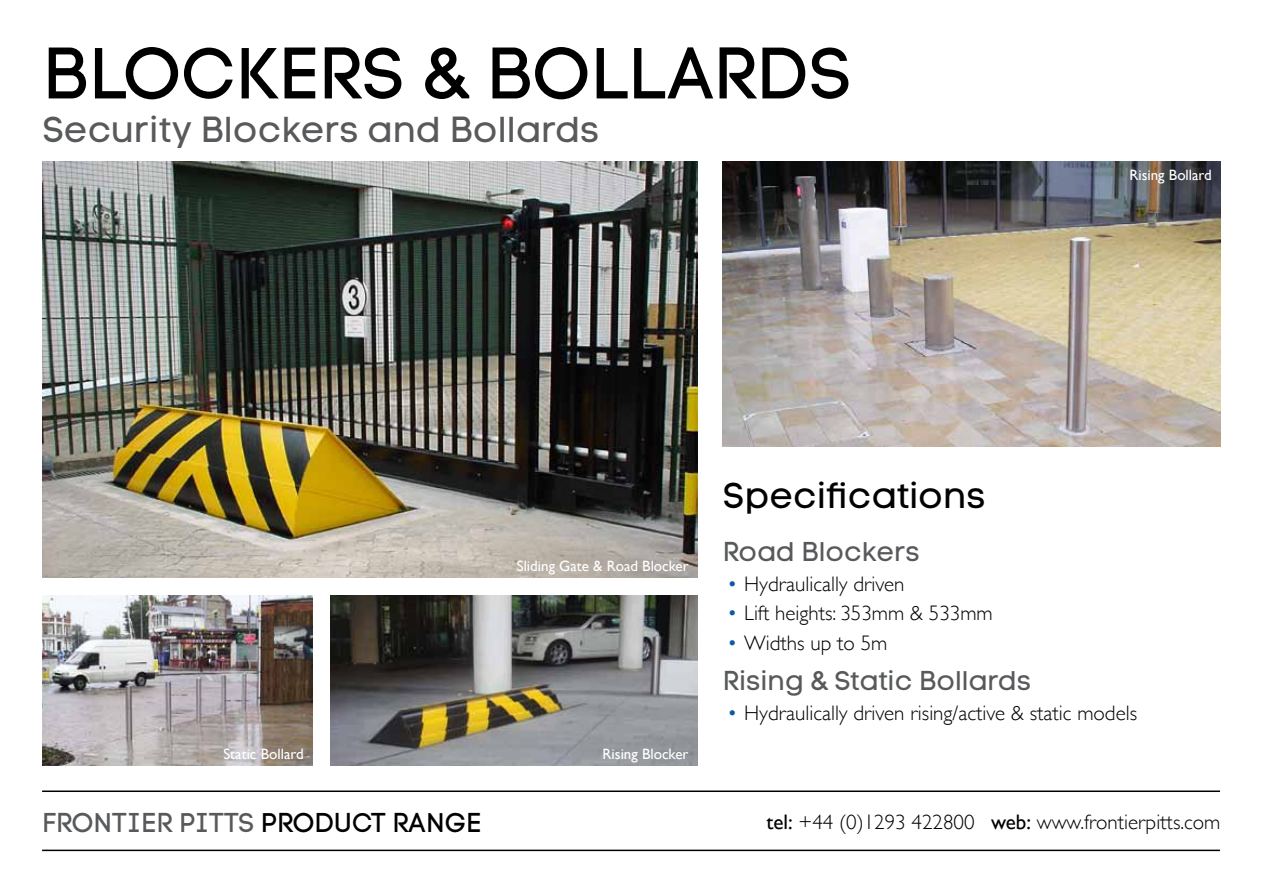
<style>
.page{position:relative;width:1263px;height:893px;background:#fff}
.page>*{position:absolute;margin:0;border:0;box-sizing:border-box;transform-origin:0 0}
.t1{font:72px "Code Pro LC";color:#000}
.t2{font:36px "Code Pro LC";color:#58595b}
.t3{font:36px "Code Pro LC";color:#000}
.t4{font:27px "Code Pro LC";color:#58595b}
.t5{font:300 21px "Gill Sans";color:#000}
.t6{font:15px "Gill Sans";color:#fff}
.s1{color:#0f59a3}
.s2{color:#000}
.s3{font-weight:400}
</style>
<div class="page">
<hr style="left:42px;top:790px;width:1178px;height:2px;background:#000">
<hr style="left:42px;top:850px;width:1178px;height:1px;background:#000">
<img style="left:331px;top:595px;width:366px;height:170px">
<img style="left:43px;top:595px;width:269px;height:170px">
<img style="left:43px;top:162px;width:654px;height:415px">
<img style="left:723px;top:162px;width:497px;height:284px">
<h1 class="t1" style="left:43px;top:32px;width:810px">BLOCKERS &amp; BOLLARDS</h1>
<h2 class="t2" style="left:43px;top:108px;width:558px">Security Blockers and Bollards</h2>
<p class="t6" style="left:1129px;top:167px;width:84px">Rising Bollard</p>
<p class="t6" style="left:517px;top:557px;width:173px">Sliding Gate &amp; Road Blocker</p>
<p class="t6" style="left:223px;top:745px;width:82px">Static Bollard</p>
<p class="t6" style="left:602px;top:745px;width:87px">Rising Blocker</p>
<h2 class="t3" style="left:723px;top:474px;width:264px">Specifications</h2>
<p class="t4" style="left:723px;top:536px;width:198px">Road Blockers</p>
<p class="t5" style="left:727px;top:567px;width:179px"><span class="s1">•</span> Hydraulically driven</p>
<p class="t5" style="left:727px;top:597px;width:267px"><span class="s1">•</span> Lift heights: 353mm &amp; 533mm</p>
<p class="t5" style="left:727px;top:626px;width:162px"><span class="s1">•</span> Widths up to 5m</p>
<p class="t4" style="left:723px;top:665px;width:309px">Rising &amp; Static Bollards</p>
<p class="t5" style="left:727px;top:696px;width:411px"><span class="s1">•</span> Hydraulically driven rising/active &amp; static models</p>
<p class="t4" style="left:42px;top:807px;width:440px">FRONTIER PITTS <span class="s2">PRODUCT RANGE</span></p>
<p class="t5" style="left:766px;top:805px;width:456px"><span class="s3">tel:</span> +44 (0)1293 422800 <span class="s3">web:</span> www.frontierpitts.com</p>
</div>
